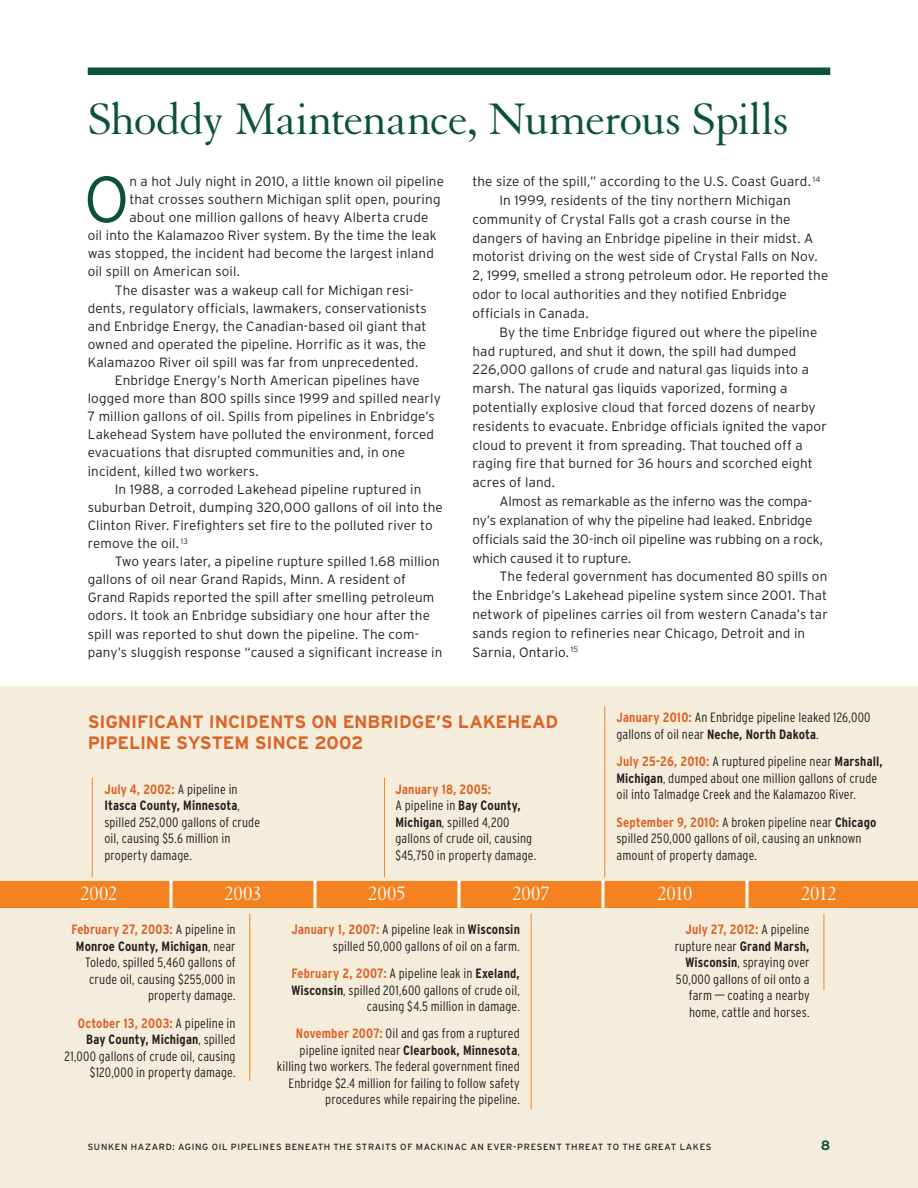
<style>
.page{position:relative;width:918px;height:1188px;background:#fff}
.page>*{position:absolute;margin:0;border:0;box-sizing:border-box;transform-origin:0 0}
.t1{font:300 64.95px "Interstate";color:#0b513c}
.t2{font:48px "Granjon";letter-spacing:-.025em;color:#0b513c}
.t3{font:21px "Granjon";letter-spacing:-.01em;color:#fff}
.t4{font:700 18px/21px "Interstate";color:#dd6327}
.t5{font:300 13.5px "Interstate";letter-spacing:.01em;color:#231f20}
.t6{font:300 condensed 13.5px/16.5px "Interstate";letter-spacing:.01em;color:#231f20;text-align:right}
.t7{font:300 13.5px "Interstate";letter-spacing:-.01em;color:#231f20}
.t8{font:700 13.5px "Interstate";color:#0b513c}
.t9{font:9px "Interstate";letter-spacing:.075em;color:#231f20}
.s1{font-weight:700;color:#dd6327}
.s2{font-weight:700}
</style>
<div class="page">
<div style="left:0;top:687px;width:918px;height:501px;background:#f5eddb"></div>
<div style="left:0;top:881px;width:918px;height:27px;background:#f58220"></div>
<hr style="left:170px;top:881px;width:2px;height:27px;background:#fff">
<hr style="left:314px;top:881px;width:2px;height:27px;background:#fff">
<hr style="left:458px;top:881px;width:2px;height:27px;background:#fff">
<hr style="left:602px;top:881px;width:2px;height:27px;background:#fff">
<hr style="left:746px;top:881px;width:2px;height:27px;background:#fff">
<hr style="left:92px;top:778px;width:1px;height:99px;background:#f58220">
<hr style="left:384px;top:778px;width:1px;height:99px;background:#f58220">
<hr style="left:604px;top:706px;width:1px;height:171px;background:#f58220">
<hr style="left:531px;top:914px;width:1px;height:195px;background:#f58220">
<hr style="left:250px;top:914px;width:1px;height:167px;background:#f58220">
<hr style="left:824px;top:914px;width:1px;height:76px;background:#f58220">
<div style="left:88px;top:68px;width:742px;height:7px;background:#0b513c"></div>
<h2 class="t2" style="left:88px;top:94px;width:703px">Shoddy Maintenance, Numerous Spills</h2>
<h1 class="t1" style="left:84px;top:163px;width:47px">O</h1>
<p class="t5" style="left:129px;top:174px;width:316px">n a hot July night in 2010, a little known oil pipeline</p>
<p class="t5" style="left:472px;top:174px;width:349px">the size of the spill,” according to the U.S. Coast Guard. <sup>14</sup></p>
<p class="t5" style="left:500px;top:193px;width:293px">In 1999, residents of the tiny northern Michigan</p>
<p class="t5" style="left:472px;top:211px;width:319px">community of Crystal Falls got a crash course in the</p>
<p class="t5" style="left:472px;top:230px;width:342px">dangers of having an Enbridge pipeline in their midst. A</p>
<p class="t5" style="left:472px;top:249px;width:347px">motorist driving on the west side of Crystal Falls on Nov.</p>
<p class="t5" style="left:472px;top:268px;width:357px">2, 1999, smelled a strong petroleum odor. He reported the</p>
<p class="t5" style="left:472px;top:287px;width:316px">odor to local authorities and they notified Enbridge</p>
<p class="t5" style="left:472px;top:306px;width:118px">officials in Canada.</p>
<p class="t5" style="left:500px;top:324px;width:319px">By the time Enbridge figured out where the pipeline</p>
<p class="t5" style="left:472px;top:343px;width:325px">had ruptured, and shut it down, the spill had dumped</p>
<p class="t5" style="left:472px;top:362px;width:338px">226,000 gallons of crude and natural gas liquids into a</p>
<p class="t5" style="left:472px;top:381px;width:316px">marsh. The natural gas liquids vaporized, forming a</p>
<p class="t5" style="left:472px;top:400px;width:345px">potentially explosive cloud that forced dozens of nearby</p>
<p class="t5" style="left:472px;top:418px;width:356px">residents to evacuate. Enbridge officials ignited the vapor</p>
<p class="t5" style="left:472px;top:437px;width:332px">cloud to prevent it from spreading. That touched off a</p>
<p class="t5" style="left:472px;top:456px;width:342px">raging fire that burned for 36 hours and scorched eight</p>
<p class="t5" style="left:472px;top:475px;width:84px">acres of land.</p>
<p class="t5" style="left:500px;top:494px;width:314px">Almost as remarkable as the inferno was the compa-</p>
<p class="t5" style="left:472px;top:513px;width:341px">ny’s explanation of why the pipeline had leaked. Enbridge</p>
<p class="t5" style="left:472px;top:531px;width:352px">officials said the 30-inch oil pipeline was rubbing on a rock,</p>
<p class="t7" style="left:472px;top:550px;width:160px">which caused it to rupture.</p>
<p class="t5" style="left:500px;top:569px;width:329px">The federal government has documented 80 spills on</p>
<p class="t5" style="left:472px;top:588px;width:356px">the Enbridge’s Lakehead pipeline system since 2001. That</p>
<p class="t5" style="left:472px;top:607px;width:357px">network of pipelines carries oil from western Canada’s tar</p>
<p class="t5" style="left:472px;top:625px;width:334px">sands region to refineries near Chicago, Detroit and in</p>
<p class="t5" style="left:472px;top:644px;width:107px">Sarnia, Ontario. <sup>15</sup></p>
<p class="t5" style="left:129px;top:192px;width:313px">that crosses southern Michigan split open, pouring</p>
<p class="t5" style="left:129px;top:210px;width:300px">about one million gallons of heavy Alberta crude</p>
<p class="t5" style="left:88px;top:228px;width:350px">oil into the Kalamazoo River system. By the time the leak</p>
<p class="t5" style="left:88px;top:246px;width:348px">was stopped, the incident had become the largest inland</p>
<p class="t5" style="left:88px;top:264px;width:154px">oil spill on American soil.</p>
<p class="t5" style="left:115px;top:282px;width:300px">The disaster was a wakeup call for Michigan resi-</p>
<p class="t5" style="left:88px;top:300px;width:341px">dents, regulatory officials, lawmakers, conservationists</p>
<p class="t5" style="left:88px;top:318px;width:340px">and Enbridge Energy, the Canadian-based oil giant that</p>
<p class="t5" style="left:88px;top:337px;width:340px">owned and operated the pipeline. Horrific as it was, the</p>
<p class="t5" style="left:88px;top:355px;width:332px">Kalamazoo River oil spill was far from unprecedented.</p>
<p class="t5" style="left:115px;top:373px;width:307px">Enbridge Energy’s North American pipelines have</p>
<p class="t5" style="left:88px;top:391px;width:355px">logged more than 800 spills since 1999 and spilled nearly</p>
<p class="t5" style="left:88px;top:409px;width:349px">7 million gallons of oil. Spills from pipelines in Enbridge’s</p>
<p class="t5" style="left:88px;top:427px;width:348px">Lakehead System have polluted the environment, forced</p>
<p class="t5" style="left:88px;top:445px;width:319px">evacuations that disrupted communities and, in one</p>
<p class="t5" style="left:88px;top:463px;width:173px">incident, killed two workers.</p>
<p class="t5" style="left:115px;top:481px;width:308px">In 1988, a corroded Lakehead pipeline ruptured in</p>
<p class="t5" style="left:88px;top:499px;width:357px">suburban Detroit, dumping 320,000 gallons of oil into the</p>
<p class="t5" style="left:88px;top:518px;width:347px">Clinton River. Firefighters set fire to the polluted river to</p>
<p class="t5" style="left:88px;top:536px;width:102px">remove the oil. <sup>13</sup></p>
<p class="t5" style="left:115px;top:554px;width:327px">Two years later, a pipeline rupture spilled 1.68 million</p>
<p class="t5" style="left:88px;top:572px;width:320px">gallons of oil near Grand Rapids, Minn. A resident of</p>
<p class="t5" style="left:88px;top:590px;width:348px">Grand Rapids reported the spill after smelling petroleum</p>
<p class="t5" style="left:88px;top:608px;width:344px">odors. It took an Enbridge subsidiary one hour after the</p>
<p class="t5" style="left:88px;top:626px;width:333px">spill was reported to shut down the pipeline. The com-</p>
<p class="t5" style="left:88px;top:644px;width:356px">pany’s sluggish response “caused a significant increase in</p>
<h3 class="t4" style="left:88px;top:711px;width:472px">SIGNI FICANT I NCI DENTS ON ENBRI DGE’S LAKEHEAD<br>PIPELI NE SYSTEM SI NCE 2002</h3>
<p class="t6" style="left:104px;top:781px;width:157px;text-align:left"><span class="s1">July 4, 2002:</span> A pipeline in<br><span class="s2">Itasca County, Minnesota</span>, spilled 252,000 gallons of crude oil, causing $5.6 million in property damage.</p>
<p class="t6" style="left:395px;top:780px;width:142px;text-align:left"><span class="s1">January 18, 2005:<br></span>A pipeline in <span class="s2">Bay County,<br>Michigan</span>, spilled 4,200 gallons of crude oil, causing $45,750 in property damage.</p>
<p class="t6" style="left:617px;top:709px;width:256px;text-align:left"><span class="s1">January 2010:</span> An Enbridge pipeline leaked 126,000 gallons of oil near <span class="s2">Neche, North Dakota</span>.</p>
<p class="t6" style="left:617px;top:753px;width:268px;text-align:left"><span class="s1">July 25-26, 2010:</span> A ruptured pipeline near <span class="s2">Marshall,<br>Michigan</span>, dumped about one million gallons of crude oil into Talmadge Creek and the Kalamazoo River.</p>
<p class="t6" style="left:617px;top:813px;width:261px;text-align:left"><span class="s1">September 9, 2010:</span> A broken pipeline near <span class="s2">Chicago </span>spilled 250,000 gallons of oil, causing an unknown amount of property damage.</p>
<h3 class="t3" style="left:80px;top:883px;width:39px">2002</h3>
<h3 class="t3" style="left:224px;top:883px;width:38px">2003</h3>
<h3 class="t3" style="left:368px;top:883px;width:39px">2005</h3>
<h3 class="t3" style="left:512px;top:883px;width:39px">2007</h3>
<h3 class="t3" style="left:657px;top:883px;width:37px">2010</h3>
<h3 class="t3" style="left:801px;top:883px;width:37px">2012</h3>
<p class="t6" style="left:71px;top:921px;width:166px"><span class="s1">February 27, 2003:</span> A pipeline in<br><span class="s2">Monroe County, Michigan</span>, near<br>Toledo, spilled 5,460 gallons of crude oil, causing $255,000 in property damage.</p>
<p class="t6" style="left:64px;top:1014px;width:173px"><span class="s1">October 13, 2003:</span> A pipeline in<br><span class="s2">Bay County, Michigan</span>, spilled<br>21,000 gallons of crude oil, causing $120,000 in property damage.</p>
<p class="t6" style="left:292px;top:921px;width:230px"><span class="s1">January 1, 2007:</span> A pipeline leak in <span class="s2">Wisconsin </span>spilled 50,000 gallons of oil on a farm.</p>
<p class="t6" style="left:291px;top:965px;width:230px"><span class="s1">February 2, 2007:</span> A pipeline leak in <span class="s2">Exeland,<br>Wisconsin</span>, spilled 201,600 gallons of crude oil, causing $4.5 million in damage.</p>
<p class="t6" style="left:277px;top:1025px;width:244px"><span class="s1">November 2007:</span> Oil and gas from a ruptured pipeline ignited near <span class="s2">Clearbook, Minnesota</span>, killing two workers. The federal government fined Enbridge $2.4 million for failing to follow safety procedures while repairing the pipeline.</p>
<p class="t6" style="left:675px;top:921px;width:136px"><span class="s1">July 27, 2012:</span> A pipeline rupture near <span class="s2">Grand Marsh,<br>Wisconsin</span>, spraying over<br>50,000 gallons of oil onto a farm—coating a nearby home, cattle and horses.</p>
<p class="t9" style="left:88px;top:1142px;width:623px">SUNKEN HAZARD: AGING OIL PIPELINES BENEATH THE STRAITS OF MACKINAC AN EVER-PRESENT THREAT TO THE GREAT LAKES</p>
<p class="t8" style="left:821px;top:1138px;width:11px">8</p>
</div>
